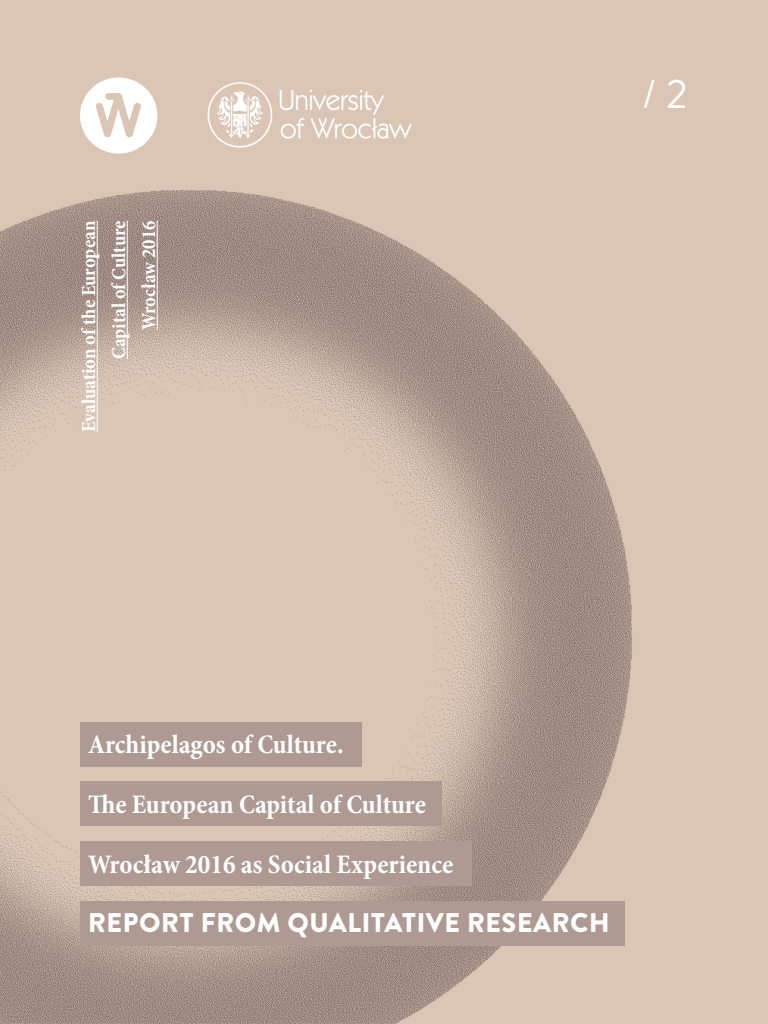
<style>
.page{position:relative;width:768px;height:1024px;background:#fff}
.page>*{position:absolute;margin:0;border:0;box-sizing:border-box;transform-origin:0 0}
.t1{font:40px "Brandon Text";color:#fff}
.t2{font:700 condensed 27px "Minion Pro";color:#fff}
.t3{font:900 27px "Brandon Text";letter-spacing:.02em;color:#fff}
.t4{font:700 condensed 20px/30px "Minion Pro";letter-spacing:-.005em;color:#fff;text-align:right}
</style>
<div class="page">
<img style="left:0;top:0;width:768px;height:1024px">
<img style="left:189px;top:77px;width:241px;height:77px">
<hr style="left:97px;top:221px;width:1px;height:211px;background:#fff">
<hr style="left:127px;top:221px;width:1px;height:138px;background:#fff">
<hr style="left:157px;top:221px;width:1px;height:109px;background:#fff">
<svg style="left:80px;top:77px;width:77px;height:77px"></svg>
<div style="left:80px;top:782px;width:362px;height:44px;background:#ae9993"></div>
<div style="left:80px;top:722px;width:282px;height:45px;background:#ae9993"></div>
<div style="left:80px;top:841px;width:392px;height:45px;background:#ae9993"></div>
<div style="left:80px;top:901px;width:544px;height:44px;background:#ae9993"></div>
<p class="t4" style="left:74px;top:432px;width:213px;rotate:-90deg">Evaluation of the European<br>Capital of Culture<br>Wrocław 2016</p>
<h1 class="t1" style="left:641px;top:66px;width:48px">/ 2</h1>
<p class="t2" style="left:88px;top:726px;width:257px">Archipelagos of Culture.</p>
<p class="t2" style="left:88px;top:786px;width:339px">The European Capital of Culture</p>
<p class="t2" style="left:88px;top:846px;width:367px">Wrocław 2016 as Social Experience</p>
<p class="t3" style="left:88px;top:904px;width:523px">REPORT FROM QUALITATIVE RESEARCH</p>
</div>
